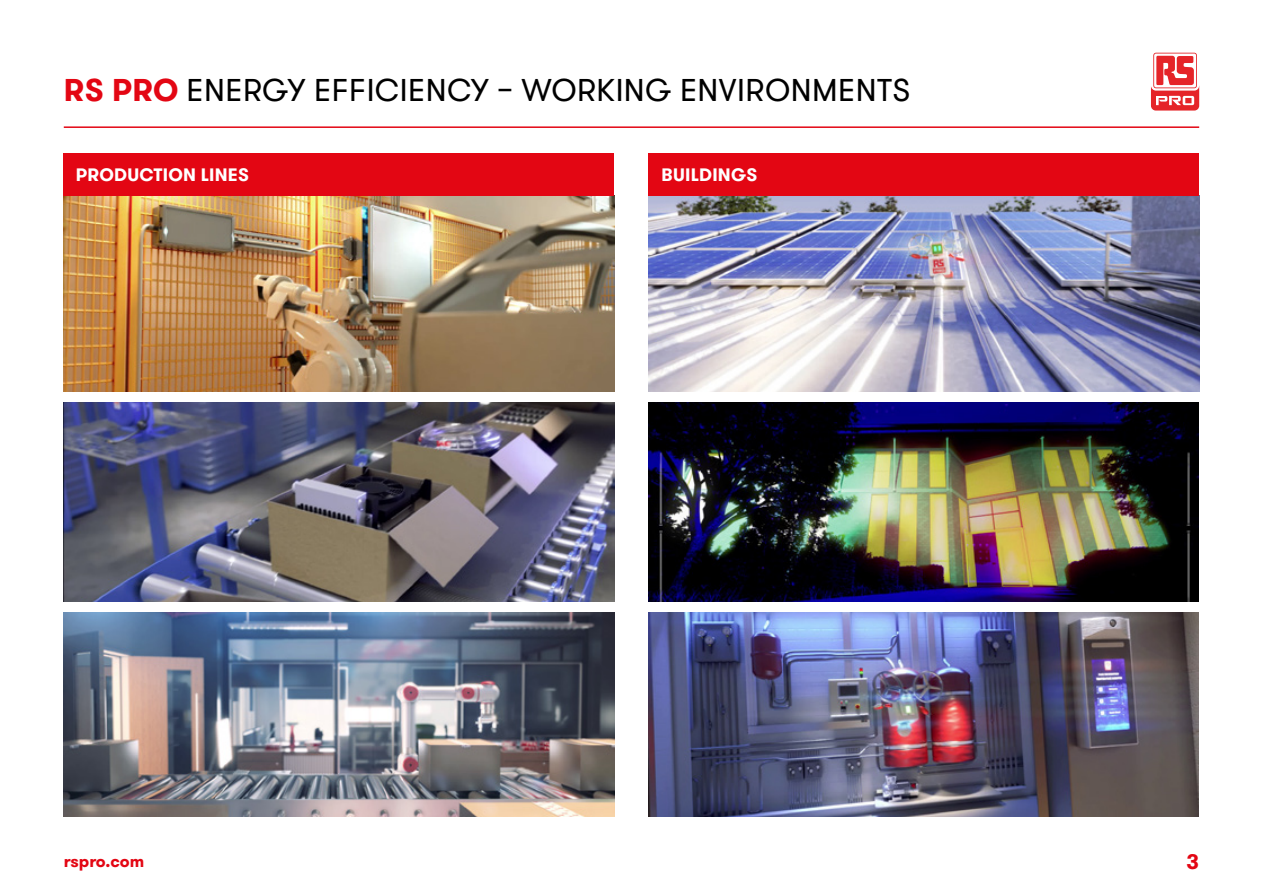
<style>
.page{position:relative;width:1263px;height:893px;background:#fff}
.page>*{position:absolute;margin:0;border:0;box-sizing:border-box;transform-origin:0 0}
.t1{font:31.5px "GT Walsheim Pro";letter-spacing:.015em;color:#000}
.t2{font:700 21px "GT Walsheim Pro";color:#e30613}
.t3{font:700 18px "GT Walsheim Pro";letter-spacing:.015em;color:#fff}
.t4{font:700 16.5px "GT Walsheim Pro";letter-spacing:-.005em;color:#e30613}
.s1{font-weight:700;color:#e30613}
</style>
<div class="page">
<hr style="left:64px;top:126px;width:1135px;height:2px;background:#e30613">
<svg style="left:1151px;top:51px;width:48px;height:40px"></svg>
<svg style="left:1151px;top:53px;width:48px;height:58px"></svg>
<img style="left:64px;top:196px;width:550px;height:195px">
<img style="left:64px;top:403px;width:550px;height:198px">
<img style="left:64px;top:613px;width:550px;height:203px">
<div style="left:63px;top:153px;width:551px;height:43px;background:#e30613"></div>
<img style="left:648px;top:196px;width:551px;height:195px">
<img style="left:648px;top:403px;width:551px;height:198px">
<img style="left:648px;top:613px;width:551px;height:203px">
<div style="left:648px;top:153px;width:551px;height:43px;background:#e30613"></div>
<p class="t1" style="left:64px;top:70px;width:848px"><span class="s1">RS PRO</span> ENERGY EFFICIENCY – WORKING ENVIRONMENTS</p>
<p class="t3" style="left:76px;top:163px;width:175px">PRODUCTION LINES</p>
<p class="t3" style="left:661px;top:163px;width:97px">BUILDINGS</p>
<p class="t4" style="left:64px;top:851px;width:82px">rspro.com</p>
<p class="t2" style="left:1186px;top:848px;width:14px">3</p>
</div>
